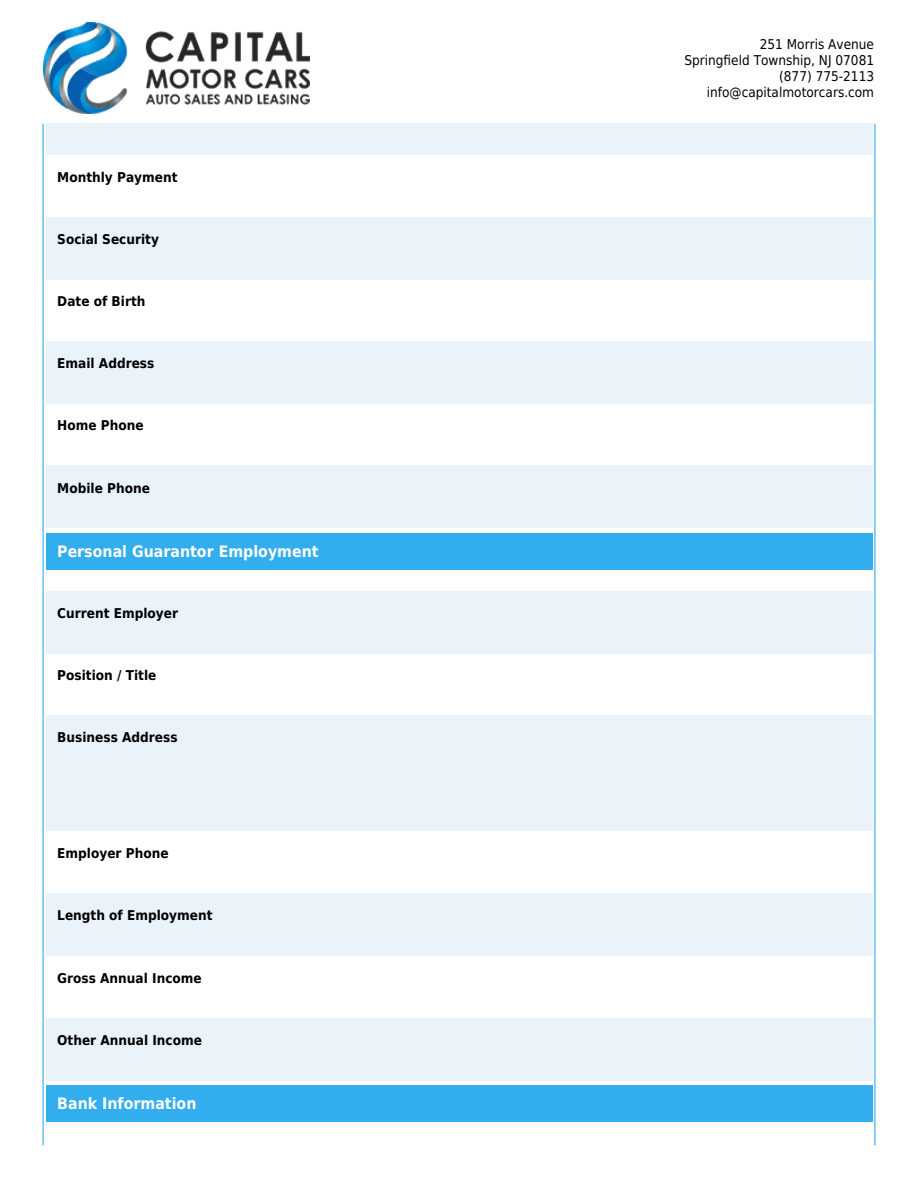
<style>
.page{position:relative;width:918px;height:1188px;background:#fff}
.page>*{position:absolute;margin:0;border:0;box-sizing:border-box;transform-origin:0 0}
.t1{font:700 15.75px "DejaVu Sans Condensed";color:#fff}
.t2{font:700 13.5px "DejaVu Sans Condensed";color:#000}
.t3{font:13.5px/16.2px "DejaVu Sans Condensed";color:#000;text-align:right}
</style>
<div class="page">
<div style="left:46px;top:124px;width:827px;height:31px;background:#eaf2fa"></div>
<div style="left:46px;top:217px;width:827px;height:62px;background:#eaf2fa"></div>
<div style="left:46px;top:341px;width:827px;height:63px;background:#eaf2fa"></div>
<div style="left:46px;top:466px;width:827px;height:62px;background:#eaf2fa"></div>
<div style="left:46px;top:591px;width:827px;height:62px;background:#eaf2fa"></div>
<div style="left:46px;top:715px;width:827px;height:116px;background:#eaf2fa"></div>
<div style="left:46px;top:894px;width:827px;height:62px;background:#eaf2fa"></div>
<div style="left:46px;top:1018px;width:827px;height:62px;background:#eaf2fa"></div>
<div style="left:46px;top:533px;width:827px;height:37px;background:#32adee"></div>
<div style="left:46px;top:1086px;width:827px;height:36px;background:#32adee"></div>
<img style="left:44px;top:23px;width:265px;height:91px">
<hr style="left:43px;top:124px;width:1px;height:1021px;background:#32adee">
<hr style="left:874px;top:124px;width:1px;height:1021px;background:#32adee">
<p class="t2" style="left:57px;top:166px;width:122px">Monthly Payment</p>
<p class="t2" style="left:57px;top:228px;width:103px">Social Security</p>
<p class="t2" style="left:57px;top:290px;width:90px">Date of Birth</p>
<p class="t2" style="left:57px;top:352px;width:99px">Email Address</p>
<p class="t2" style="left:57px;top:414px;width:88px">Home Phone</p>
<p class="t2" style="left:57px;top:477px;width:94px">Mobile Phone</p>
<p class="t1" style="left:57px;top:539px;width:263px">Personal Guarantor Employment</p>
<p class="t2" style="left:57px;top:602px;width:122px">Current Employer</p>
<p class="t2" style="left:57px;top:664px;width:101px">Position / Title</p>
<p class="t2" style="left:57px;top:726px;width:122px">Business Address</p>
<p class="t2" style="left:57px;top:842px;width:113px">Employer Phone</p>
<p class="t2" style="left:57px;top:905px;width:157px">Length of Employment</p>
<p class="t2" style="left:57px;top:967px;width:146px">Gross Annual Income</p>
<p class="t2" style="left:57px;top:1029px;width:146px">Other Annual Income</p>
<p class="t1" style="left:57px;top:1091px;width:141px">Bank Information</p>
<p class="t3" style="left:684px;top:35px;width:191px">251 Morris Avenue<br>Springfield Township, NJ 07081 (877) 775-2113 info@capitalmotorcars.com</p>
</div>
